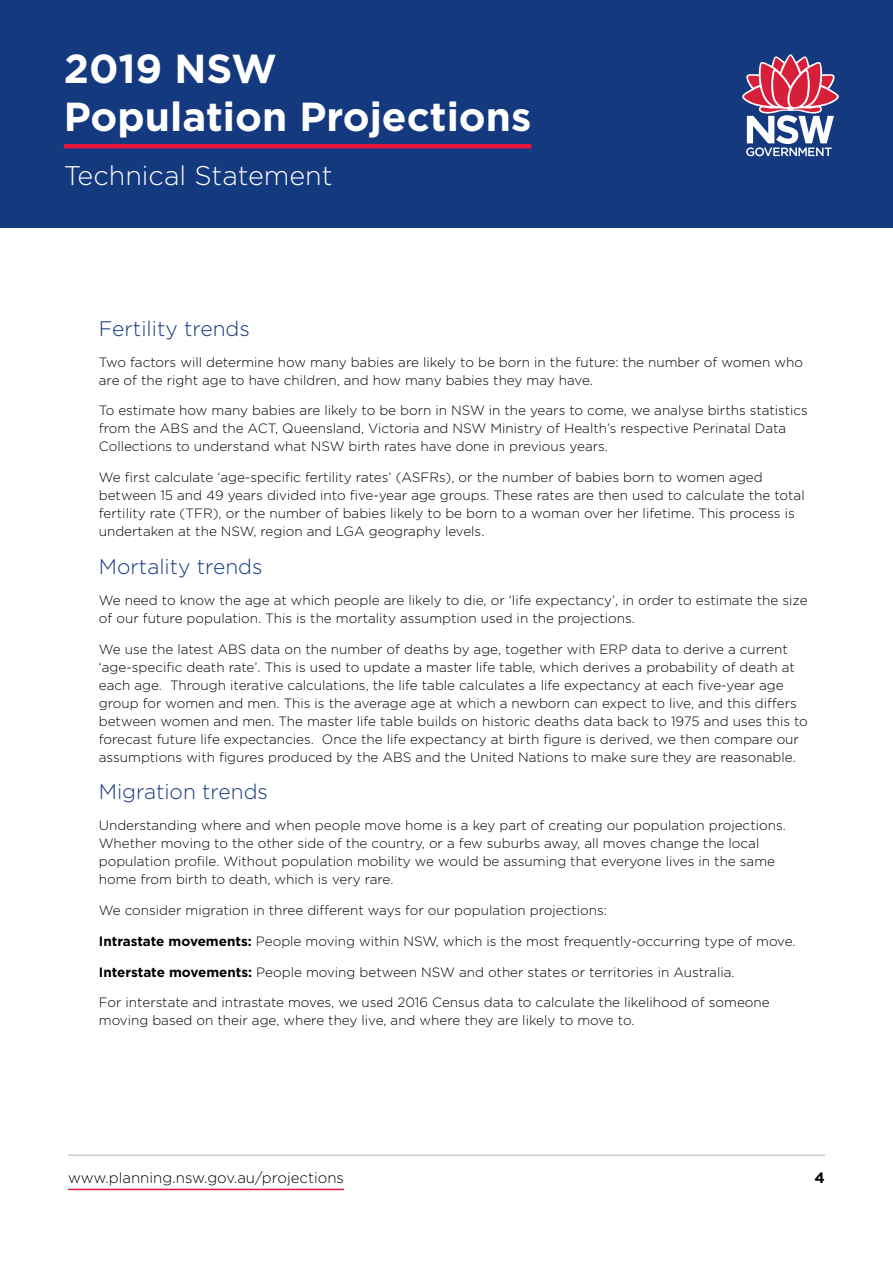
<style>
.page{position:relative;width:893px;height:1263px;background:#fff}
.page>*{position:absolute;margin:0;border:0;box-sizing:border-box;transform-origin:0 0}
.t1{font:300 90px "Gotham";color:#000}
.Heading_1_with_under{font:700 40.5px/48.6px "Gotham";color:#fff}
.Heading_2{font:300 27px "Gotham";color:#fff}
.Heading_3{font:300 21px "Gotham";color:#15397f}
.t2{font:300 15px "Gotham";color:#000}
.t3{font:700 15px "Gotham";color:#000}
.body-_Black_text{font:300 13.5px/18px "Gotham";color:#000}
.s1{font-weight:700}
</style>
<div class="page">
<div style="left:0;top:0;width:893px;height:227px;background:#15397f"></div>
<hr style="left:64px;top:144px;width:467px;height:4px;background:#e3173e">
<svg style="left:742px;top:54px;width:97px;height:102px"></svg>
<hr style="left:68px;top:1154px;width:757px;height:2px;background:#d1d3d4">
<hr style="left:68px;top:1189px;width:276px;height:1px;background:#e3173e">
<h1 class="Heading_1_with_under" style="left:64px;top:44px;width:469px">2019 NSW<br>Population Projections</h1>
<h2 class="Heading_2" style="left:64px;top:159px;width:270px">Technical Statement</h2>
<h3 class="Heading_3" style="left:99px;top:315px;width:152px">Fertility trends</h3>
<p class="body-_Black_text" style="left:99px;top:352px;width:706px">Two factors will determine how many babies are likely to be born in the future: the number of women who are of the right age to have children, and how many babies they may have.</p>
<p class="body-_Black_text" style="left:99px;top:401px;width:711px">To estimate how many babies are likely to be born in NSW in the years to come, we analyse births statistics from the ABS and the ACT, Queensland, Victoria and NSW Ministry of Health’s respective Perinatal Data<br>Collections to understand what NSW birth rates have done in previous years.</p>
<p class="body-_Black_text" style="left:99px;top:468px;width:707px">We first calculate ‘age-specific fertility rates’ (ASFRs), or the number of babies born to women aged between 15 and 49 years divided into five-year age groups. These rates are then used to calculate the total fertility rate (TFR), or the number of babies likely to be born to a woman over her lifetime. This process is undertaken at the NSW, region and LGA geography levels.</p>
<h3 class="Heading_3" style="left:99px;top:553px;width:165px">Mortality trends</h3>
<p class="body-_Black_text" style="left:99px;top:591px;width:710px">We need to know the age at which people are likely to die, or ‘life expectancy’, in order to estimate the size of our future population. This is the mortality assumption used in the projections.</p>
<p class="body-_Black_text" style="left:99px;top:639px;width:711px">We use the latest ABS data on the number of deaths by age, together with ERP data to derive a current ‘age-specific death rate’. This is used to update a master life table, which derives a probability of death at each age. Through iterative calculations, the life table calculates a life expectancy at each five-year age group for women and men. This is the average age at which a newborn can expect to live, and this differs between women and men. The master life table builds on historic deaths data back to 1975 and uses this to forecast future life expectancies. Once the life expectancy at birth figure is derived, we then compare our assumptions with figures produced by the ABS and the United Nations to make sure they are reasonable.</p>
<h3 class="Heading_3" style="left:99px;top:779px;width:171px">Migration trends</h3>
<p class="body-_Black_text" style="left:99px;top:816px;width:688px">Understanding where and when people move home is a key part of creating our population projections.<br>Whether moving to the other side of the country, or a few suburbs away, all moves change the local population profile. Without population mobility we would be assuming that everyone lives in the same home from birth to death, which is very rare.</p>
<p class="body-_Black_text" style="left:99px;top:901px;width:510px">We consider migration in three different ways for our population projections:</p>
<p class="body-_Black_text" style="left:99px;top:932px;width:698px"><span class="s1">Intrastate movements:</span> People moving within NSW, which is the most frequently-occurring type of move.</p>
<p class="body-_Black_text" style="left:99px;top:962px;width:637px"><span class="s1">Interstate movements:</span> People moving between NSW and other states or territories in Australia.</p>
<p class="body-_Black_text" style="left:99px;top:993px;width:672px">For interstate and intrastate moves, we used 2016 Census data to calculate the likelihood of someone moving based on their age, where they live, and where they are likely to move to.</p>
<h1 class="t1" style="left:288px;top:374px;width:325px">DRAFT</h1>
<p class="t2" style="left:68px;top:1168px;width:278px">www.planning.nsw.gov.au/projections</p>
<p class="t3" style="left:815px;top:1168px;width:12px">4</p>
</div>
